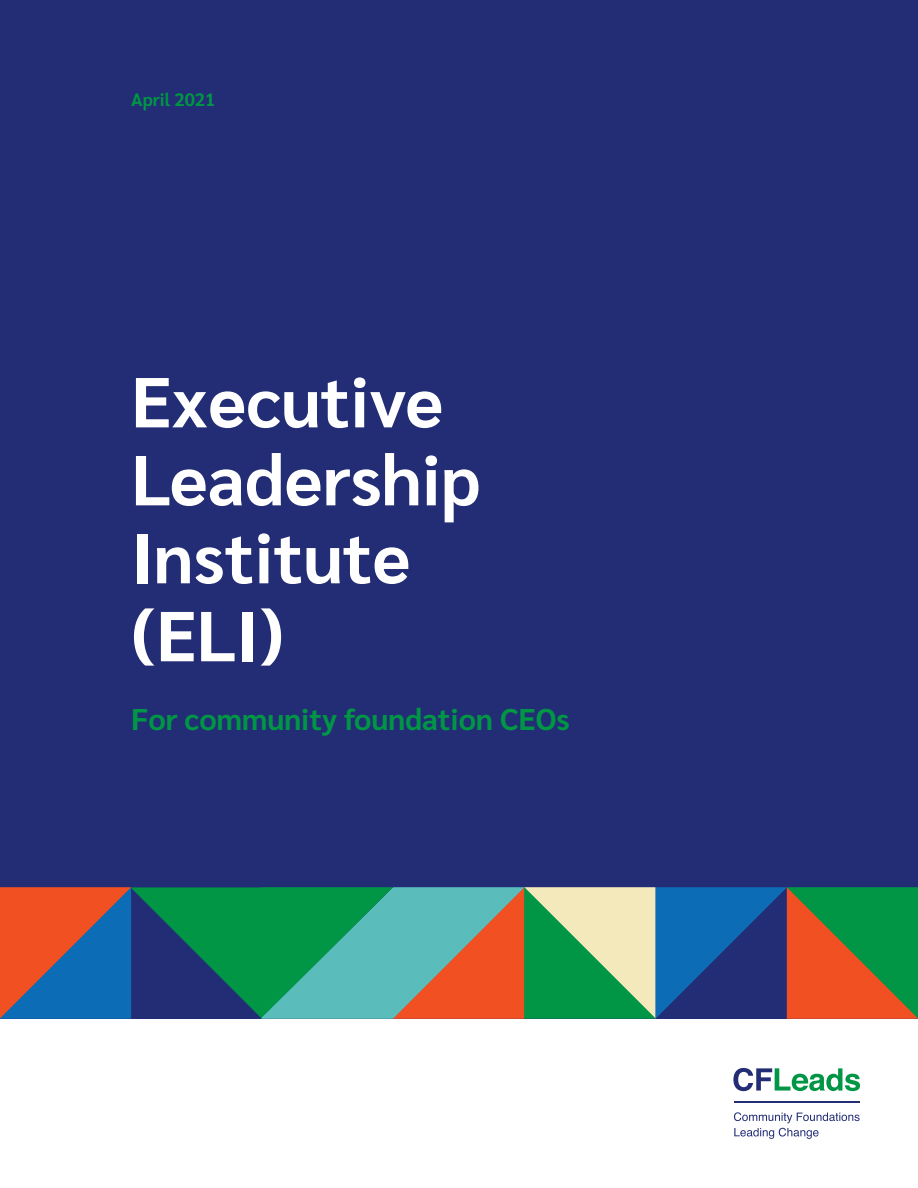
<style>
.page{position:relative;width:918px;height:1188px;background:#fff}
.page>*{position:absolute;margin:0;border:0;box-sizing:border-box;transform-origin:0 0}
.t1{font:700 70.5px/78px "Sarabun";color:#fff}
.t2{font:700 30px "Sarabun";color:#009645}
.t3{font:700 18px "Sarabun";color:#009645}
</style>
<div class="page">
<div style="left:0;top:0;width:918px;height:1019px;background:#232d75"></div>
<svg style="left:0;top:887px;width:918px;height:132px"></svg>
<svg style="left:733px;top:1068px;width:127px;height:23px"></svg>
<svg style="left:734px;top:1112px;width:126px;height:27px"></svg>
<hr style="left:734px;top:1101px;width:125px;height:2px;background:#232d75">
<p class="t3" style="left:131px;top:89px;width:86px">April 2021</p>
<p class="t1" style="left:131px;top:364px;width:351px">Executive<br>Leadership<br>Institute (ELI)</p>
<p class="t2" style="left:131px;top:702px;width:440px">For community foundation CEOs</p>
</div>
